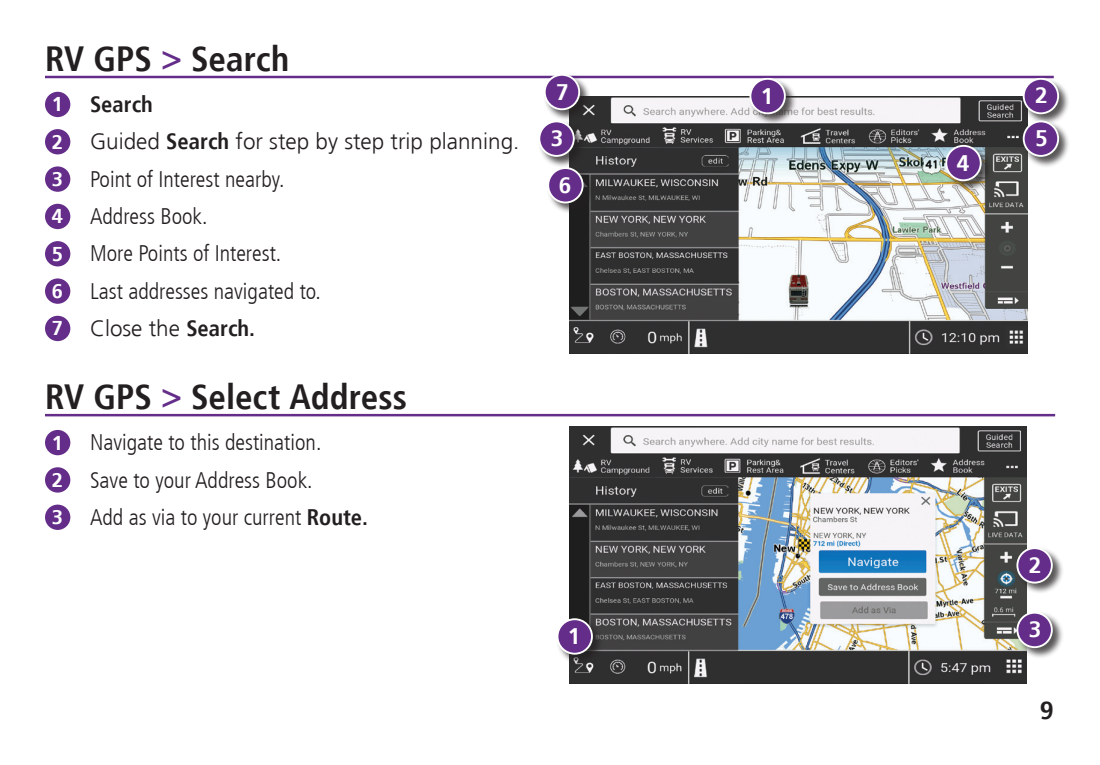
<style>
.page{position:relative;width:1100px;height:765px;background:#fff}
.page>*{position:absolute;margin:0;border:0;box-sizing:border-box;transform-origin:0 0}
.Headers{font:700 condensed 35px "Frutiger";color:#231f20}
.t1{font:700 25px "Frutiger";color:#231f20}
.Paragraph_1_Bullets{font:300 condensed 22.5px "Frutiger";color:#231f20}
.Paragraph_1_Bullets-2{font:300 22.5px "Frutiger";color:#231f20}
.t2{font:700 22.5px "Frutiger";color:#fff}
.Paragraph_1_Bullets-3{font:700 condensed 22.5px "Frutiger";color:#231f20}
.t3{font:700 20px "Frutiger";color:#fff}
.s1{color:#642d89}
.s2{font-weight:700;font-stretch:condensed}
.s3{font-weight:700}
</style>
<div class="page">
<hr style="left:45px;top:76px;width:1008px;height:2px;background:#642d89">
<div style="left:45px;top:92px;width:25px;height:25px;background:#642d89;border-radius:50%"></div>
<div style="left:45px;top:129px;width:25px;height:25px;background:#642d89;border-radius:50%"></div>
<div style="left:45px;top:166px;width:25px;height:26px;background:#642d89;border-radius:50%"></div>
<div style="left:45px;top:204px;width:25px;height:25px;background:#642d89;border-radius:50%"></div>
<div style="left:45px;top:241px;width:25px;height:25px;background:#642d89;border-radius:50%"></div>
<div style="left:45px;top:278px;width:25px;height:26px;background:#642d89;border-radius:50%"></div>
<div style="left:45px;top:316px;width:25px;height:25px;background:#642d89;border-radius:50%"></div>
<hr style="left:45px;top:414px;width:1010px;height:2px;background:#642d89">
<div style="left:45px;top:430px;width:25px;height:25px;background:#642d89;border-radius:50%"></div>
<div style="left:45px;top:467px;width:25px;height:26px;background:#642d89;border-radius:50%"></div>
<div style="left:45px;top:505px;width:25px;height:25px;background:#642d89;border-radius:50%"></div>
<img style="left:569px;top:427px;width:458px;height:257px">
<img style="left:569px;top:96px;width:458px;height:258px">
<div style="left:749px;top:78px;width:48px;height:47px;background:#231f20;opacity:.75"></div>
<div style="left:750px;top:79px;width:35px;height:34px;background:#642d89;border-radius:50%"></div>
<div style="left:749px;top:78px;width:37px;height:36px;border:2px solid #fff;border-radius:50%"></div>
<div style="left:556px;top:618px;width:48px;height:48px;background:#231f20;opacity:.75"></div>
<div style="left:557px;top:619px;width:35px;height:35px;background:#642d89;border-radius:50%"></div>
<div style="left:556px;top:618px;width:37px;height:37px;border:2px solid #fff;border-radius:50%"></div>
<div style="left:945px;top:145px;width:47px;height:47px;background:#231f20;opacity:.75"></div>
<div style="left:946px;top:146px;width:34px;height:34px;background:#642d89;border-radius:50%"></div>
<div style="left:945px;top:145px;width:36px;height:36px;border:2px solid #fff;border-radius:50%"></div>
<div style="left:547px;top:167px;width:47px;height:48px;background:#231f20;opacity:.75"></div>
<div style="left:548px;top:168px;width:34px;height:35px;background:#642d89;border-radius:50%"></div>
<div style="left:547px;top:167px;width:36px;height:36px;border:2px solid #fff;border-radius:50%"></div>
<div style="left:1022px;top:78px;width:48px;height:47px;background:#231f20;opacity:.75"></div>
<div style="left:1023px;top:79px;width:35px;height:34px;background:#642d89;border-radius:50%"></div>
<div style="left:1022px;top:78px;width:37px;height:36px;border:2px solid #fff;border-radius:50%"></div>
<div style="left:1022px;top:120px;width:48px;height:48px;background:#231f20;opacity:.75"></div>
<div style="left:1023px;top:121px;width:35px;height:35px;background:#642d89;border-radius:50%"></div>
<div style="left:1022px;top:120px;width:37px;height:37px;border:2px solid #fff;border-radius:50%"></div>
<div style="left:1016px;top:547px;width:47px;height:48px;background:#231f20;opacity:.75"></div>
<div style="left:1017px;top:548px;width:35px;height:35px;background:#642d89;border-radius:50%"></div>
<div style="left:1016px;top:547px;width:36px;height:37px;border:2px solid #fff;border-radius:50%"></div>
<div style="left:538px;top:120px;width:48px;height:48px;background:#231f20;opacity:.75"></div>
<div style="left:539px;top:121px;width:35px;height:35px;background:#642d89;border-radius:50%"></div>
<div style="left:538px;top:120px;width:37px;height:37px;border:2px solid #fff;border-radius:50%"></div>
<div style="left:543px;top:74px;width:48px;height:47px;background:#231f20;opacity:.75"></div>
<div style="left:545px;top:75px;width:34px;height:34px;background:#642d89;border-radius:50%"></div>
<div style="left:544px;top:74px;width:36px;height:36px;border:2px solid #fff;border-radius:50%"></div>
<div style="left:1016px;top:611px;width:47px;height:48px;background:#231f20;opacity:.75"></div>
<div style="left:1017px;top:613px;width:35px;height:34px;background:#642d89;border-radius:50%"></div>
<div style="left:1016px;top:612px;width:36px;height:36px;border:2px solid #fff;border-radius:50%"></div>
<p class="Headers" style="left:45px;top:44px;width:246px">RV GPS <span class="s1">&gt;</span> Search</p>
<p class="t3" style="left:52px;top:96px;width:13px">1</p>
<p class="Paragraph_1_Bullets-3" style="left:90px;top:94px;width:64px">Search</p>
<p class="t3" style="left:52px;top:133px;width:13px">2</p>
<p class="Paragraph_1_Bullets-2" style="left:90px;top:132px;width:431px">Guided <span class="s2">Search</span> for step by step trip planning.</p>
<p class="t3" style="left:52px;top:170px;width:13px">3</p>
<p class="Paragraph_1_Bullets" style="left:90px;top:169px;width:196px">Point of Interest nearby.</p>
<p class="t3" style="left:52px;top:208px;width:13px">4</p>
<p class="Paragraph_1_Bullets" style="left:90px;top:207px;width:119px">Address Book.</p>
<p class="t3" style="left:52px;top:245px;width:13px">5</p>
<p class="Paragraph_1_Bullets" style="left:90px;top:244px;width:193px">More Points of Interest.</p>
<p class="t3" style="left:52px;top:282px;width:13px">6</p>
<p class="Paragraph_1_Bullets" style="left:90px;top:281px;width:232px">Last addresses navigated to.</p>
<p class="t3" style="left:52px;top:320px;width:13px">7</p>
<p class="Paragraph_1_Bullets-2" style="left:90px;top:319px;width:167px">Close the <span class="s2">Search.</span></p>
<p class="Headers" style="left:45px;top:382px;width:363px">RV GPS <span class="s1">&gt;</span> Select Address</p>
<p class="t3" style="left:52px;top:434px;width:13px">1</p>
<p class="Paragraph_1_Bullets" style="left:90px;top:433px;width:233px">Navigate to this destination.</p>
<p class="t3" style="left:52px;top:471px;width:13px">2</p>
<p class="Paragraph_1_Bullets" style="left:90px;top:470px;width:224px">Save to your Address Book.</p>
<p class="t3" style="left:52px;top:508px;width:13px">3</p>
<p class="Paragraph_1_Bullets" style="left:90px;top:507px;width:279px">Add as via to your current <span class="s3">Route.</span></p>
<p class="t2" style="left:556px;top:82px;width:14px">7</p>
<p class="t2" style="left:551px;top:128px;width:14px">3</p>
<p class="t2" style="left:559px;top:175px;width:14px">6</p>
<p class="t2" style="left:568px;top:626px;width:14px">1</p>
<p class="t2" style="left:761px;top:86px;width:14px">1</p>
<p class="t2" style="left:957px;top:153px;width:14px">4</p>
<p class="t2" style="left:1035px;top:86px;width:14px">2</p>
<p class="t2" style="left:1035px;top:128px;width:14px">5</p>
<p class="t2" style="left:1029px;top:555px;width:14px">2</p>
<p class="t2" style="left:1029px;top:620px;width:14px">3</p>
<p class="t1" style="left:1040px;top:699px;width:15px">9</p>
</div>
